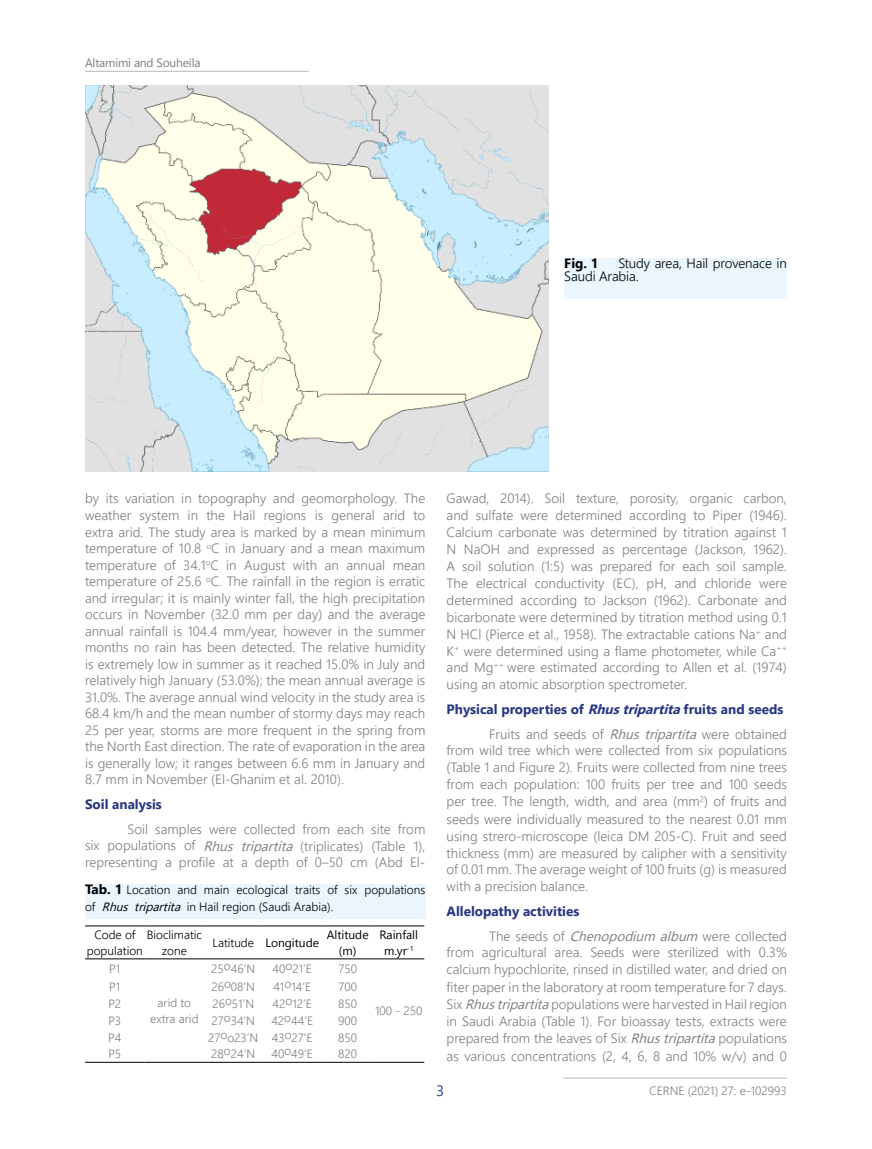
<style>
.page{position:relative;width:872px;height:1149px;background:#fff}
.page>*{position:absolute;margin:0;border:0;box-sizing:border-box;transform-origin:0 0}
.t1{font:15px "Nirmala UI";color:#25408f}
.t2{font:300 13.5px/16.5px "Nirmala UI";color:#7f7c7d;text-align:justify}
.t3{font:700 13.5px/25px "Nirmala UI";color:#283583;text-align:right}
.t4{font:300 13.5px/13.5px "Nirmala UI";letter-spacing:-.01em;color:#000}
.t5{font:700 13.5px "Nirmala UI";color:#000}
.t6{font:300 12px/16.5px "Nirmala UI";color:#7f7c7d;text-align:center}
.t7{font:300 12px/16.5px "Nirmala UI";color:#000;text-align:center}
.t8{font:12px/16.5px "Nirmala UI";color:#000;text-align:center}
.t9{font:12px "Nirmala UI";letter-spacing:-.015em;color:#7f7c7d}
.s1{font-weight:400;font-style:italic}
.s2{font-weight:700;font-size:13.5px}
.s3{font-weight:300}
.s4{font-style:italic}
.s5{font-weight:300;color:#7f7c7d}
.s6{font-weight:400;font-style:italic;color:#7f7c7d}
.s7{font-weight:700;color:#283583}
</style>
<div class="page">
<hr style="left:563px;top:1077px;width:224px;height:1px;background:#bdbfc1">
<hr style="left:85px;top:71px;width:223px;height:1px;background:#bdbfc1">
<div style="left:85px;top:884px;width:340px;height:34px;background:#eaf5fd"></div>
<hr style="left:85px;top:925px;width:60px;height:1px;background:#000">
<hr style="left:145px;top:925px;width:59px;height:1px;background:#000">
<hr style="left:204px;top:925px;width:58px;height:1px;background:#000">
<hr style="left:262px;top:925px;width:60px;height:1px;background:#000">
<hr style="left:322px;top:925px;width:51px;height:1px;background:#000">
<hr style="left:373px;top:925px;width:51px;height:1px;background:#000">
<hr style="left:85px;top:958px;width:60px;height:1px;background:#000">
<hr style="left:85px;top:1061px;width:60px;height:1px;background:#000">
<hr style="left:145px;top:1061px;width:59px;height:1px;background:#000">
<hr style="left:204px;top:958px;width:58px;height:1px;background:#000">
<hr style="left:262px;top:958px;width:60px;height:1px;background:#000">
<hr style="left:322px;top:958px;width:51px;height:1px;background:#000">
<hr style="left:204px;top:1061px;width:58px;height:1px;background:#000">
<hr style="left:262px;top:1061px;width:60px;height:1px;background:#000">
<hr style="left:322px;top:1061px;width:51px;height:1px;background:#000">
<hr style="left:373px;top:1061px;width:51px;height:1px;background:#000">
<hr style="left:145px;top:958px;width:59px;height:1px;background:#000">
<hr style="left:373px;top:958px;width:51px;height:1px;background:#000">
<img style="left:85px;top:85px;width:464px;height:386px">
<div style="left:564px;top:258px;width:223px;height:40px;background:#eaf5fd"></div>
<p class="t9" style="left:85px;top:53px;width:117px">Altamimi and Souheila</p>
<p class="t4" style="left:564px;top:255px;width:224px;text-indent:54px">Study area, Hail provenace in<br>Saudi Arabia.</p>
<p class="t5" style="left:564px;top:252px;width:36px">Fig. 1</p>
<p class="t2" style="left:85px;top:489px;width:342px">by its variation in topography and geomorphology. The weather system in the Hail regions is general arid to extra arid. The study area is marked by a mean minimum temperature of 10.8 <sup>o</sup>C in January and a mean maximum temperature of 34.1<sup>o</sup>C in August with an annual mean temperature of 25.6 <sup>o</sup>C. The rainfall in the region is erratic and irregular; it is mainly winter fall, the high precipitation occurs in November (32.0 mm per day) and the average annual rainfall is 104.4 mm/year, however in the summer months no rain has been detected. The relative humidity is extremely low in summer as it reached 15.0% in July and relatively high January (53.0%); the mean annual average is 31.0%. The average annual wind velocity in the study area is 68.4 km/h and the mean number of stormy days may reach 25 per year, storms are more frequent in the spring from the North East direction. The rate of evaporation in the area is generally low; it ranges between 6.6 mm in January and 8.7 mm in November (El-Ghanim et al. 2010).</p>
<p class="t3" style="left:85px;top:790px;width:78px">Soil analysis</p>
<p class="t2" style="left:85px;top:819px;width:342px;text-indent:43px">Soil samples were collected from each site from six populations of <span class="s1">Rhus tripartita</span> (triplicates) (Table 1), representing a profile at a depth of 0–50 cm (Abd El-</p>
<p class="t7" style="left:85px;top:880px;width:342px;text-align:left"><span class="s2">Tab. 1</span> Location and main ecological traits of six populations of <span class="s1">Rhus tripartita</span> in Hail region (Saudi Arabia).</p>
<p class="t7" style="left:87px;top:925px;width:57px">Code of population</p>
<p class="t7" style="left:147px;top:925px;width:57px">Bioclimatic zone</p>
<p class="t8" style="left:212px;top:933px;width:108px"><span class="s3">Latitude</span> Longitude</p>
<p class="t8" style="left:327px;top:924px;width:43px">Altitude (m)</p>
<p class="t8" style="left:379px;top:924px;width:40px">Rainfall m.yr<sup>-1</sup></p>
<p class="t6" style="left:109px;top:959px;width:13px">P1</p>
<p class="t6" style="left:150px;top:993px;width:50px">arid to extra arid</p>
<p class="t6" style="left:211px;top:959px;width:45px">25o46’N</p>
<p class="t6" style="left:273px;top:959px;width:41px">40o21’E</p>
<p class="t6" style="left:338px;top:959px;width:20px">750</p>
<p class="t6" style="left:109px;top:977px;width:13px">P1</p>
<p class="t6" style="left:211px;top:977px;width:45px">26o08’N</p>
<p class="t6" style="left:273px;top:977px;width:39px">41o14’E</p>
<p class="t6" style="left:338px;top:977px;width:20px">700</p>
<p class="t6" style="left:108px;top:994px;width:14px">P2</p>
<p class="t6" style="left:212px;top:994px;width:43px">26o51’N</p>
<p class="t6" style="left:272px;top:994px;width:41px">42o12’E</p>
<p class="t6" style="left:338px;top:994px;width:20px">850</p>
<p class="t6" style="left:108px;top:1011px;width:14px">P3</p>
<p class="t6" style="left:211px;top:1011px;width:45px">27o34’N</p>
<p class="t6" style="left:271px;top:1011px;width:43px">42o44’E</p>
<p class="t6" style="left:338px;top:1011px;width:20px">900</p>
<p class="t6" style="left:108px;top:1027px;width:15px">P4</p>
<p class="t6" style="left:208px;top:1027px;width:106px">27oo23’N 43o27’E</p>
<p class="t6" style="left:338px;top:1027px;width:20px">850</p>
<p class="t6" style="left:108px;top:1044px;width:14px">P5</p>
<p class="t6" style="left:211px;top:1044px;width:45px">28o24’N</p>
<p class="t6" style="left:271px;top:1044px;width:43px">40o49’E</p>
<p class="t6" style="left:338px;top:1044px;width:20px">820</p>
<p class="t6" style="left:375px;top:1001px;width:49px">100 - 250</p>
<p class="t2" style="left:446px;top:489px;width:342px">Gawad, 2014). Soil texture, porosity, organic carbon, and sulfate were determined according to Piper (1946).<br>Calcium carbonate was determined by titration against 1<br>N NaOH and expressed as percentage (Jackson, 1962).<br>A soil solution (1:5) was prepared for each soil sample.<br>The electrical conductivity (EC), pH, and chloride were determined according to Jackson (1962). Carbonate and bicarbonate were determined by titration method using 0.1<br>N HCl (Pierce et al., 1958). The extractable cations Na<sup>+</sup> and K<sup>+</sup> were determined using a flame photometer, while Ca<sup>++ </sup>and Mg<sup>++</sup> were estimated according to Allen et al. (1974) using an atomic absorption spectrometer.</p>
<p class="t3" style="left:446px;top:695px;width:342px">Physical properties of <span class="s4">Rhustripartita</span>fruits and seeds<br><span class="s5">Fruits and seeds of</span> <span class="s6">Rhustripartita</span><span class="s5">were obtained</span></p>
<p class="t2" style="left:446px;top:740px;width:342px;line-height:17px">from wild tree which were collected from six populations (Table 1 and Figure 2). Fruits were collected from nine trees from each population: 100 fruits per tree and 100 seeds per tree. The length, width, and area (mm<sup>2</sup>) of fruits and seeds were individually measured to the nearest 0.01 mm using strero-microscope (leica DM 205-C). Fruit and seed thickness (mm) are measured by calipher with a sensitivity of 0.01 mm. The average weight of 100 fruits (g) is measured with a precision balance.</p>
<p class="t2" style="left:489px;top:897px;width:299px;line-height:25px;text-indent:-43px"><span class="s7">Allelopathy activities<br></span>The seeds of <span class="s1">Chenopodium album</span> were collected</p>
<p class="t2" style="left:446px;top:942px;width:342px;line-height:17.2px">from agricultural area. Seeds were sterilized with 0.3% calcium hypochlorite, rinsed in distilled water, and dried on fiter paper in the laboratory at room temperature for 7 days.<br>Six <span class="s1">Rhustripartita</span>populations were harvested in Hail region in Saudi Arabia (Table 1). For bioassay tests, extracts were prepared from the leaves of Six <span class="s1">Rhustripartita</span>populations as various concentrations (2, 4, 6, 8 and 10% w/v) and 0</p>
<p class="t1" style="left:436px;top:1078px;width:10px">3</p>
<p class="t6" style="left:649px;top:1081px;width:139px">CERNE (2021) 27: e-102993</p>
</div>
